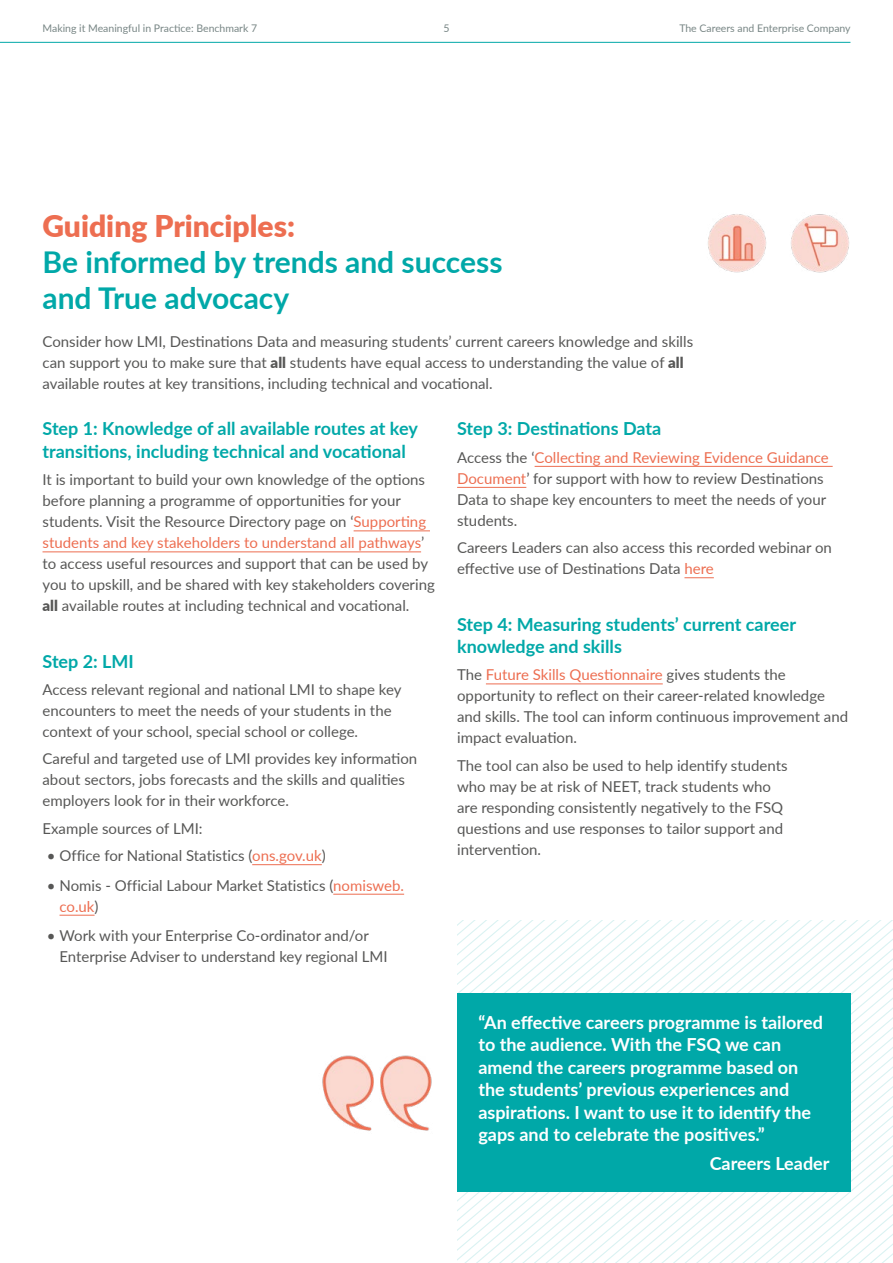
<style>
.page{position:relative;width:893px;height:1263px;background:#fff}
.page>*{position:absolute;margin:0;border:0;box-sizing:border-box;transform-origin:0 0}
.t1{font:700 30px/36px "Lato";color:#00a8a8}
.t2{font:900 30px "Lato";color:#ed6e51}
.t3{font:700 18px/22.5px "Lato";color:#fff}
.t4{font:700 18px/22.5px "Lato";color:#00a8a8}
.t5{font:15px/21px "Lato";color:#575756}
.t6{font:10.5px "Lato";color:#788685}
.s1{font-weight:900}
.s2{color:#ed6e51}
</style>
<div class="page">
<hr style="left:0;top:42px;width:850px;height:1px;background:#00a8a8">
<svg style="left:539px;top:921px;width:354px;height:342px"></svg>
<div style="left:457px;top:993px;width:393px;height:198px;background:#00a8a8"></div>
<hr style="left:354px;top:530px;width:76px;height:1px;background:#ed6e51">
<hr style="left:43px;top:551px;width:378px;height:1px;background:#ed6e51">
<hr style="left:252px;top:864px;width:70px;height:1px;background:#ed6e51">
<hr style="left:333px;top:894px;width:71px;height:1px;background:#ed6e51">
<hr style="left:60px;top:915px;width:35px;height:1px;background:#ed6e51">
<hr style="left:535px;top:466px;width:298px;height:1px;background:#ed6e51">
<hr style="left:457px;top:487px;width:69px;height:1px;background:#ed6e51">
<hr style="left:684px;top:577px;width:30px;height:1px;background:#ed6e51">
<hr style="left:486px;top:683px;width:177px;height:1px;background:#ed6e51">
<img style="left:322px;top:1055px;width:110px;height:76px">
<img style="left:791px;top:214px;width:59px;height:59px">
<img style="left:708px;top:214px;width:59px;height:59px">
<p class="t6" style="left:43px;top:20px;width:216px">Making it Meaningful in Practice: Benchmark 7</p>
<p class="t6" style="left:443px;top:20px;width:8px">5</p>
<p class="t6" style="left:679px;top:20px;width:173px">The Careers and Enterprise Company</p>
<h1 class="t2" style="left:43px;top:203px;width:254px">Guiding Principles:</h1>
<h1 class="t1" style="left:43px;top:242px;width:461px">Be informed by trends and success and True advocacy</h1>
<p class="t5" style="left:43px;top:330px;width:652px">Consider how LMI, Destinations Data and measuring students’ current careers knowledge and skills can support you to make sure that <span class="s1">all</span> students have equal access to understanding the value of <span class="s1">all </span>available routes at key transitions, including technical and vocational.</p>
<p class="t4" style="left:43px;top:417px;width:377px">Step 1: Knowledge of all available routes at key transitions, including technical and vocational</p>
<p class="t5" style="left:43px;top:469px;width:394px">It is important to build your own knowledge of the options before planning a programme of opportunities for your students. Visit the Resource Directory page on ‘<span class="s2">Supporting students and key stakeholders to understand all pathways</span>’ to access useful resources and support that can be used by you to upskill, and be shared with key stakeholders covering <span class="s1">all</span> available routes at including technical and vocational.</p>
<p class="t4" style="left:43px;top:649px;width:93px">Step 2: LMI</p>
<p class="t5" style="left:43px;top:678px;width:361px">Access relevant regional and national LMI to shape key encounters to meet the needs of your students in the context of your school, special school or college.</p>
<p class="t5" style="left:43px;top:748px;width:376px">Careful and targeted use of LMI provides key information about sectors, jobs forecasts and the skills and qualities employers look for in their workforce.</p>
<p class="t5" style="left:43px;top:817px;width:162px">Example sources of LMI:</p>
<p class="t5" style="left:47px;top:844px;width:281px">• Office for National Statistics (<span class="s2">ons.gov.uk</span>)</p>
<p class="t5" style="left:60px;top:874px;width:346px;text-indent:-13px">• Nomis - Official Labour Market Statistics (<span class="s2">nomisweb. co.uk</span>)</p>
<p class="t5" style="left:60px;top:924px;width:329px;text-indent:-13px">• Work with your Enterprise Co-ordinator and/or<br>Enterprise Adviser to understand key regional LMI</p>
<p class="t4" style="left:457px;top:417px;width:206px">Step 3: Destinations Data</p>
<p class="t5" style="left:457px;top:446px;width:373px">Access the ‘<span class="s2">Collecting and Reviewing Evidence Guidance Document</span>’ for support with how to review Destinations Data to shape key encounters to meet the needs of your students.</p>
<p class="t5" style="left:457px;top:537px;width:376px">Careers Leaders can also access this recorded webinar on effective use of Destinations Data <span class="s2">here</span></p>
<p class="t4" style="left:457px;top:612px;width:340px">Step 4: Measuring students’ current career knowledge and skills</p>
<p class="t5" style="left:457px;top:664px;width:393px">The <span class="s2">Future Skills Questionnaire</span> gives students the opportunity to reflect on their career-related knowledge and skills. The tool can inform continuous improvement and impact evaluation.</p>
<p class="t5" style="left:457px;top:754px;width:332px">The tool can also be used to help identify students who may be at risk of NEET, track students who are responding consistently negatively to the FSQ questions and use responses to tailor support and intervention.</p>
<p class="t3" style="left:478px;top:1010px;width:346px">“An effective careers programme is tailored to the audience. With the FSQ we can amend the careers programme based on the students’ previous experiences and aspirations. I want to use it to identify the gaps and to celebrate the positives.”</p>
<p class="t3" style="left:710px;top:1151px;width:121px">Careers Leader</p>
</div>
